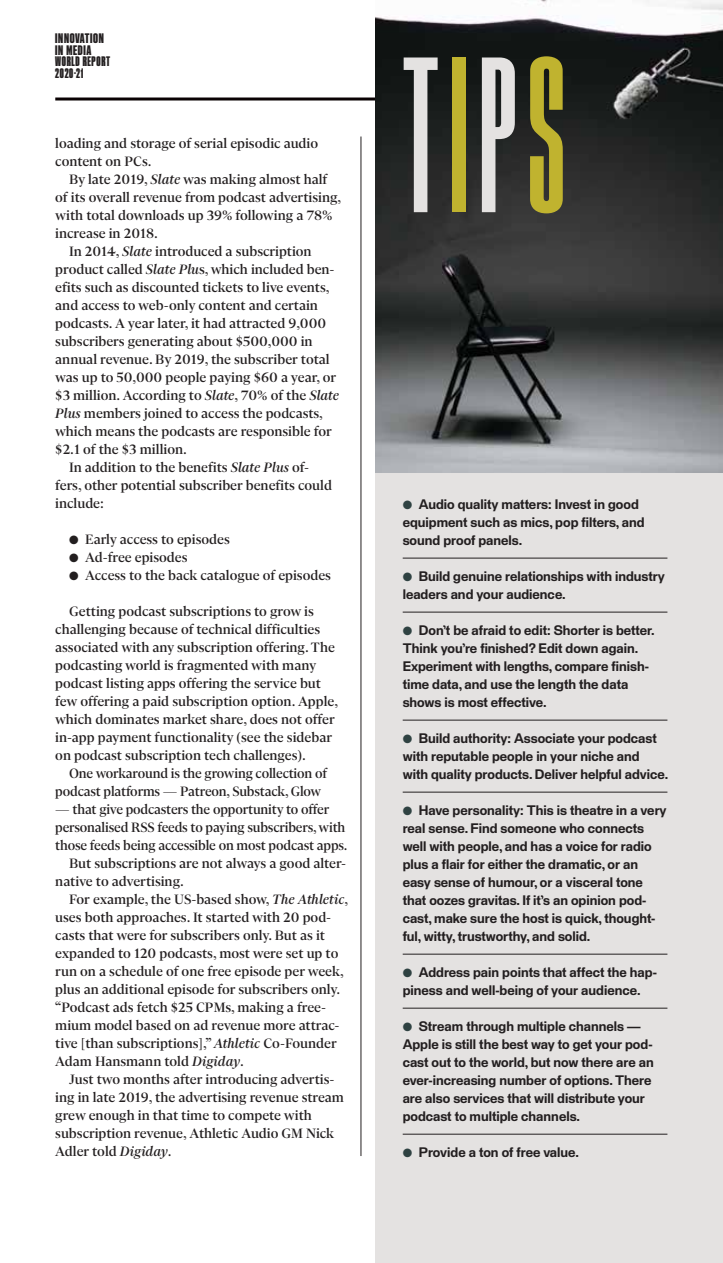
<style>
.page{position:relative;width:723px;height:1263px;background:#fff}
.page>*{position:absolute;margin:0;border:0;box-sizing:border-box;transform-origin:0 0}
.t1{font:216px "Staff XXX Condensed";color:#e4e2e1}
.t2{font:500 15px "Gliko Modern S";color:#231f20}
.t3{font:600 13.5px/18px "Staff";color:#231f20}
.t4{font:700 13.5px/11.6px "Staff XXX Condensed";letter-spacing:.05em;color:#231f20}
.t5{font:700 13.5px/11.6px "Staff XX Condensed";letter-spacing:.05em;color:#231f20}
.s1{font-style:italic}
.s2{color:#c0b32f}
.s3{color:#2f4242}
</style>
<div class="page">
<hr style="left:361px;top:137px;width:1px;height:1019px;background:#231f20">
<div style="left:375px;top:0;width:348px;height:1263px;background:#e4e2e1"></div>
<hr style="left:55px;top:98px;width:613px;height:3px;background:#0a0203">
<img style="left:375px;top:0;width:348px;height:472px">
<hr style="left:403px;top:558px;width:264px;height:1px;background:#231f20">
<hr style="left:403px;top:612px;width:264px;height:1px;background:#231f20">
<hr style="left:403px;top:720px;width:264px;height:1px;background:#231f20">
<hr style="left:403px;top:792px;width:264px;height:1px;background:#231f20">
<hr style="left:403px;top:954px;width:264px;height:1px;background:#231f20">
<hr style="left:403px;top:1008px;width:264px;height:1px;background:#231f20">
<hr style="left:403px;top:1134px;width:264px;height:1px;background:#231f20">
<p class="t5" style="left:55px;top:32px;width:50px">INNOVATION<br>IN MEDIA</p>
<p class="t4" style="left:55px;top:56px;width:57px">WORLD REPORT<br>2020-21</p>
<p class="t2" style="left:55px;top:135px;width:264px">loading and storage of serial episodic audio</p>
<p class="t2" style="left:55px;top:153px;width:98px">content on PCs.</p>
<p class="t2" style="left:69px;top:171px;width:260px">By late 2019, <span class="s1">Slate</span> was making almost half</p>
<p class="t2" style="left:55px;top:189px;width:287px">of its overall revenue from podcast advertising,</p>
<p class="t2" style="left:55px;top:207px;width:279px">with total downloads up 39% following a 78%</p>
<p class="t2" style="left:55px;top:225px;width:104px">increase in 2018.</p>
<p class="t2" style="left:69px;top:243px;width:244px">In 2014, <span class="s1">Slate</span> introduced a subscription</p>
<p class="t2" style="left:55px;top:261px;width:281px">product called <span class="s1">Slate Plu</span>s, which included ben-</p>
<p class="t2" style="left:55px;top:279px;width:276px">efits such as discounted tickets to live events,</p>
<p class="t2" style="left:55px;top:297px;width:264px">and access to web-only content and certain</p>
<p class="t2" style="left:55px;top:315px;width:272px">podcasts. A year later, it had attracted 9,000</p>
<p class="t2" style="left:55px;top:333px;width:259px">subscribers generating about $500,000 in</p>
<p class="t2" style="left:55px;top:351px;width:276px">annual revenue. By 2019, the subscriber total</p>
<p class="t2" style="left:55px;top:369px;width:282px">was up to 50,000 people paying $60 a year, or</p>
<p class="t2" style="left:55px;top:387px;width:285px">$3 million. According to <span class="s1">Slate</span>, 70% of the <span class="s1">Slate</span></p>
<p class="t2" style="left:55px;top:405px;width:269px"><span class="s1">Plus</span> members joined to access the podcasts,</p>
<p class="t2" style="left:55px;top:423px;width:278px">which means the podcasts are responsible for</p>
<p class="t2" style="left:55px;top:441px;width:133px">$2.1 of the $3 million.</p>
<p class="t2" style="left:69px;top:459px;width:242px">In addition to the benefits <span class="s1">Slate Plus</span> of-</p>
<p class="t2" style="left:55px;top:477px;width:278px">fers, other potential subscriber benefits could</p>
<p class="t2" style="left:55px;top:495px;width:50px">include:</p>
<p class="t2" style="left:69px;top:531px;width:162px">● Early access to episodes</p>
<p class="t2" style="left:69px;top:549px;width:120px">● Ad-free episodes</p>
<p class="t2" style="left:69px;top:567px;width:263px">● Access to the back catalogue of episodes</p>
<p class="t2" style="left:69px;top:603px;width:246px">Getting podcast subscriptions to grow is</p>
<p class="t2" style="left:55px;top:621px;width:266px">challenging because of technical difficulties</p>
<p class="t2" style="left:55px;top:639px;width:281px">associated with any subscription offering. The</p>
<p class="t2" style="left:55px;top:657px;width:262px">podcasting world is fragmented with many</p>
<p class="t2" style="left:55px;top:675px;width:267px">podcast listing apps offering the service but</p>
<p class="t2" style="left:55px;top:693px;width:284px">few offering a paid subscription option. Apple,</p>
<p class="t2" style="left:55px;top:711px;width:281px">which dominates market share, does not offer</p>
<p class="t2" style="left:55px;top:729px;width:278px">in-app payment functionality (see the sidebar</p>
<p class="t2" style="left:55px;top:747px;width:252px">on podcast subscription tech challenges).</p>
<p class="t2" style="left:69px;top:765px;width:259px">One workaround is the growing collection of</p>
<p class="t2" style="left:55px;top:783px;width:267px">podcast platforms — Patreon, Substack, Glow</p>
<p class="t2" style="left:55px;top:801px;width:275px">— that give podcasters the opportunity to offer</p>
<p class="t2" style="left:55px;top:819px;width:291px">personalised RSS feeds to paying subscribers, with</p>
<p class="t2" style="left:55px;top:837px;width:294px">those feeds being accessible on most podcast apps.</p>
<p class="t2" style="left:69px;top:855px;width:279px">But subscriptions are not always a good alter-</p>
<p class="t2" style="left:55px;top:873px;width:130px">native to advertising.</p>
<p class="t2" style="left:69px;top:891px;width:281px">For example, the US-based show, <span class="s1">The Athletic</span>,</p>
<p class="t2" style="left:55px;top:909px;width:277px">uses both approaches. It started with 20 pod-</p>
<p class="t2" style="left:55px;top:927px;width:271px">casts that were for subscribers only. But as it</p>
<p class="t2" style="left:55px;top:945px;width:285px">expanded to 120 podcasts, most were set up to</p>
<p class="t2" style="left:55px;top:963px;width:290px">run on a schedule of one free episode per week,</p>
<p class="t2" style="left:55px;top:981px;width:286px">plus an additional episode for subscribers only.</p>
<p class="t2" style="left:55px;top:999px;width:272px">“Podcast ads fetch $25 CPMs, making a free-</p>
<p class="t2" style="left:55px;top:1017px;width:286px">mium model based on ad revenue more attrac-</p>
<p class="t2" style="left:55px;top:1035px;width:283px">tive [than subscriptions],” <span class="s1">Athletic</span> Co-Founder</p>
<p class="t2" style="left:55px;top:1053px;width:190px">Adam Hansmann told <span class="s1">Digiday</span>.</p>
<p class="t2" style="left:69px;top:1071px;width:267px">Just two months after introducing advertis-</p>
<p class="t2" style="left:55px;top:1089px;width:290px">ing in late 2019, the advertising revenue stream</p>
<p class="t2" style="left:55px;top:1107px;width:258px">grew enough in that time to compete with</p>
<p class="t2" style="left:55px;top:1125px;width:280px">subscription revenue, Athletic Audio GM Nick</p>
<p class="t2" style="left:55px;top:1143px;width:118px">Adler told <span class="s1">Digiday</span>.</p>
<p class="t1" style="left:403px;top:30px;width:163px">T<span class="s2">I</span>P<span class="s2">S</span></p>
<p class="t3" style="left:403px;top:495px;width:243px"><span class="s3">●</span> Audio quality matters: Invest in good equipment such as mics, pop filters, and sound proof panels.</p>
<p class="t3" style="left:403px;top:567px;width:264px"><span class="s3">●</span> Build genuine relationships with industry leaders and your audience.</p>
<p class="t3" style="left:403px;top:621px;width:253px"><span class="s3">●</span> Don’t be afraid to edit: Shorter is better.<br>Think you’re finished? Edit down again.<br>Experiment with lengths, compare finish&shy;time data, and use the length the data shows is most effective.</p>
<p class="t3" style="left:403px;top:729px;width:267px"><span class="s3">●</span> Build authority: Associate your podcast with reputable people in your niche and with quality products. Deliver helpful advice.</p>
<p class="t3" style="left:403px;top:801px;width:265px"><span class="s3">●</span> Have personality: This is theatre in a very real sense. Find someone who connects well with people, and has a voice for radio plus a flair for either the dramatic, or an easy sense of humour, or a visceral tone that oozes gravitas. If it’s an opinion pod&shy;cast, make sure the host is quick, thought&shy;ful, witty, trustworthy, and solid.</p>
<p class="t3" style="left:403px;top:963px;width:256px"><span class="s3">●</span> Address pain points that affect the hap&shy;piness and well-being of your audience.</p>
<p class="t3" style="left:403px;top:1017px;width:253px"><span class="s3">●</span> Stream through multiple channels — Apple is still the best way to get your pod&shy;cast out to the world, but now there are an ever-increasing number of options. There are also services that will distribute your podcast to multiple channels.</p>
<p class="t3" style="left:403px;top:1143px;width:178px"><span class="s3">●</span> Provide a ton of free value.</p>
</div>
